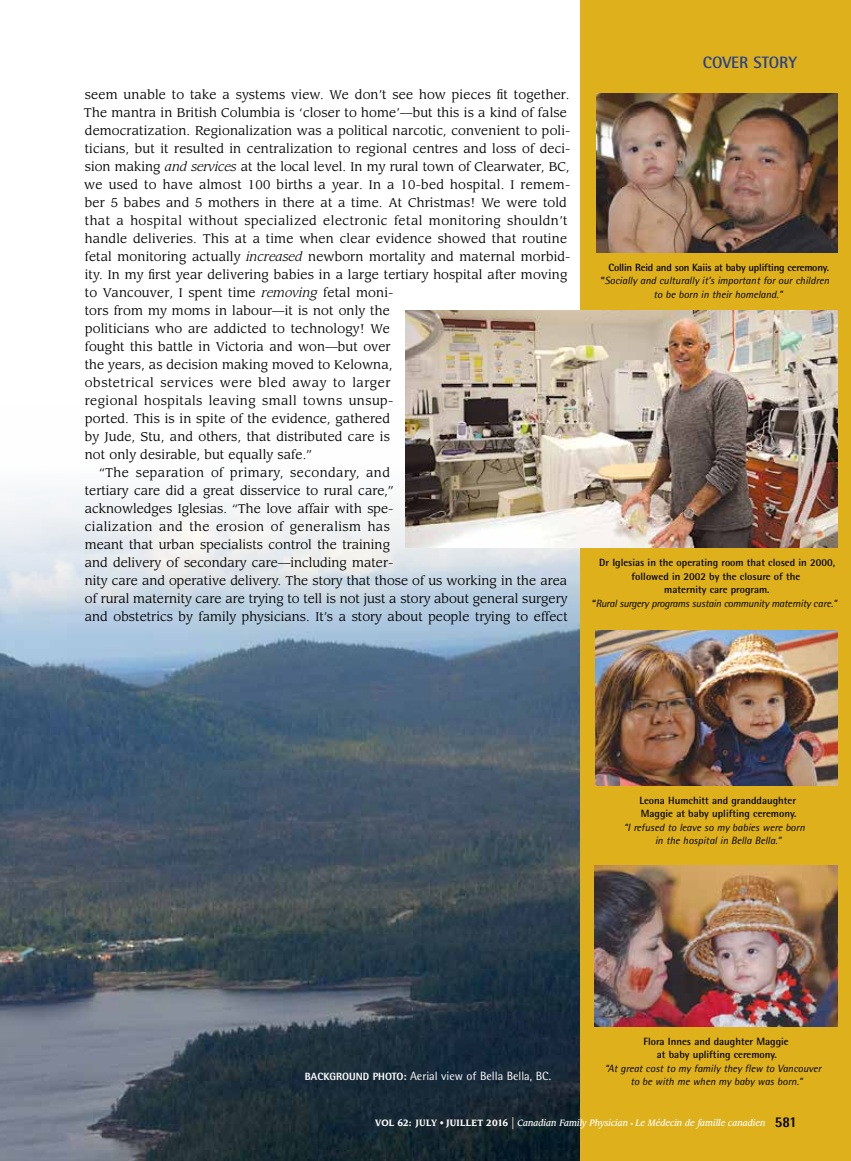
<style>
.page{position:relative;width:851px;height:1161px;background:#fff}
.page>*{position:absolute;margin:0;border:0;box-sizing:border-box;transform-origin:0 0}
.t1{font:700 16.5px "Rotis Semi Sans Std";color:#25408f}
.t2{font:12.3px "Leawood Std";letter-spacing:.01em;color:#000}
.t3{font:12.3px "Leawood Std";letter-spacing:.035em;color:#000}
.t4{font:12.3px "Leawood Std";letter-spacing:.04em;color:#000}
.t5{font:12px "Rotis Semi Sans Std";color:#fff}
.t6{font:700 10.5px/13.5px "Rotis Semi Sans Std";color:#000;text-align:center}
.t7{font:italic 10.5px/13.5px "Rotis Semi Sans Std";color:#000}
.t8{font:700 10.5px "Rotis Semi Sans Std";letter-spacing:-.02em;color:#000}
.t9{font:italic 500 9px "Leawood Std";color:#fff;scale:.9 1}
.s1{font-style:italic}
.s2{font-weight:700;font-style:normal}
.s3{font-weight:400;font-style:italic}
.s4{font-weight:800;font-size:10.5px}
.s5{font-weight:400;font-style:normal}
.s6{font-weight:400;font-style:normal;font-size:15px}
.s7{font-size:6px}
.s8{font-family:"Rotis Semi Sans Std";font-weight:800;font-style:normal;font-size:15px;color:#000}
</style>
<div class="page">
<img style="left:0;top:488px;width:580px;height:673px">
<div style="left:580px;top:0;width:270px;height:1161px;background:#ddb01c"></div>
<img style="left:596px;top:94px;width:241px;height:158px">
<img style="left:595px;top:631px;width:242px;height:155px">
<img style="left:594px;top:866px;width:243px;height:161px">
<img style="left:405px;top:311px;width:432px;height:237px">
<p class="t2" style="left:85px;top:87px;width:486px">seem unable to take a systems view. We don’t see how pieces fit together.</p>
<p class="t2" style="left:84px;top:105px;width:484px">The mantra in British Columbia is ‘closer to home’—but this is a kind of false</p>
<p class="t2" style="left:85px;top:123px;width:487px">democratization. Regionalization was a political narcotic, convenient to poli-</p>
<p class="t2" style="left:85px;top:141px;width:487px">ticians, but it resulted in centralization to regional centres and loss of deci-</p>
<p class="t2" style="left:85px;top:159px;width:486px">sion making <span class="s1">and services</span> at the local level. In my rural town of Clearwater, BC,</p>
<p class="t2" style="left:84px;top:177px;width:487px">we used to have almost 100 births a year. In a 10-bed hospital. I remem-</p>
<p class="t2" style="left:85px;top:195px;width:483px">ber 5 babes and 5 mothers in there at a time. At Christmas! We were told</p>
<p class="t4" style="left:85px;top:213px;width:484px">that a hospital without specialized electronic fetal monitoring shouldn’t</p>
<p class="t2" style="left:85px;top:231px;width:483px">handle deliveries. This at a time when clear evidence showed that routine</p>
<p class="t2" style="left:85px;top:249px;width:487px">fetal monitoring actually <span class="s1">increased</span> newborn mortality and maternal morbid-</p>
<p class="t2" style="left:85px;top:267px;width:484px">ity. In my first year delivering babies in a large tertiary hospital after moving</p>
<p class="t2" style="left:85px;top:285px;width:310px">to Vancouver, I spent time <span class="s1">removing</span> fetal moni-</p>
<p class="t2" style="left:85px;top:303px;width:306px">tors from my moms in labour—it is not only the</p>
<p class="t2" style="left:85px;top:321px;width:306px">politicians who are addicted to technology! We</p>
<p class="t2" style="left:85px;top:339px;width:307px">fought this battle in Victoria and won—but over</p>
<p class="t2" style="left:85px;top:357px;width:309px">the years, as decision making moved to Kelowna,</p>
<p class="t4" style="left:85px;top:375px;width:307px">obstetrical services were bled away to larger</p>
<p class="t3" style="left:85px;top:393px;width:310px">regional hospitals leaving small towns unsup-</p>
<p class="t2" style="left:85px;top:411px;width:306px">ported. This is in spite of the evidence, gathered</p>
<p class="t2" style="left:85px;top:429px;width:306px">by Jude, Stu, and others, that distributed care is</p>
<p class="t2" style="left:85px;top:447px;width:228px">not only desirable, but equally safe.”</p>
<p class="t3" style="left:99px;top:465px;width:292px">“The separation of primary, secondary, and</p>
<p class="t2" style="left:85px;top:483px;width:310px">tertiary care did a great disservice to rural care,”</p>
<p class="t2" style="left:85px;top:501px;width:310px">acknowledges Iglesias. “The love affair with spe-</p>
<p class="t3" style="left:85px;top:519px;width:306px">cialization and the erosion of generalism has</p>
<p class="t2" style="left:85px;top:537px;width:307px">meant that urban specialists control the training</p>
<p class="t2" style="left:85px;top:555px;width:310px">and delivery of secondary care—including mater-</p>
<p class="t2" style="left:85px;top:573px;width:484px">nity care and operative delivery. The story that those of us working in the area</p>
<p class="t2" style="left:85px;top:591px;width:484px">of rural maternity care are trying to tell is not just a story about general surgery</p>
<p class="t2" style="left:85px;top:609px;width:484px">and obstetrics by family physicians. It’s a story about people trying to effect</p>
<h1 class="t1" style="left:702px;top:53px;width:96px">COVER STORY</h1>
<p class="t8" style="left:608px;top:261px;width:222px">Collin Reid and son Kaiis at baby uplifting ceremony.</p>
<p class="t7" style="left:600px;top:274px;width:230px"><span class="s2">“</span>Socially and culturally it’s important for our children</p>
<p class="t7" style="left:653px;top:287px;width:130px">to be born in their homeland.”</p>
<p class="t6" style="left:592px;top:556px;width:246px">Dr Iglesias in the operating room that closed in 2000, followed in 2002 by the closure of the<br>maternity care program.<br>“<span class="s3">Rural surgery programs sustain community maternity care.”</span></p>
<p class="t6" style="left:639px;top:793px;width:158px;text-align:left">Leona Humchitt and granddaughter<br>Maggie at baby uplifting ceremony.</p>
<p class="t7" style="left:655px;top:820px;width:151px;text-indent:-31px">“I refused to leave so my babies were born in the hospital in Bella Bella.”</p>
<p class="t5" style="left:305px;top:1069px;width:248px"><span class="s4">BACKGROUND PHOTO:</span> Aerial view of Bella Bella, BC.</p>
<p class="t6" style="left:643px;top:1034px;width:147px">Flora Innes and daughter Maggie at baby uplifting ceremony.</p>
<p class="t7" style="left:630px;top:1061px;width:192px;text-indent:-26px">“At great cost to my family they flew to Vancouver to be with me when my baby was born.”</p>
<p class="t9" style="left:375px;top:1118px;width:470px"><span class="s2">VOL 62: JULY</span> <span class="s5">•</span> <span class="s2">JUILLET 2016</span> <span class="s6">|</span> Canadian Family Physician <span class="s7">•</span> Le Médecin de famille canadien <span class="s8">581</span></p>
</div>
